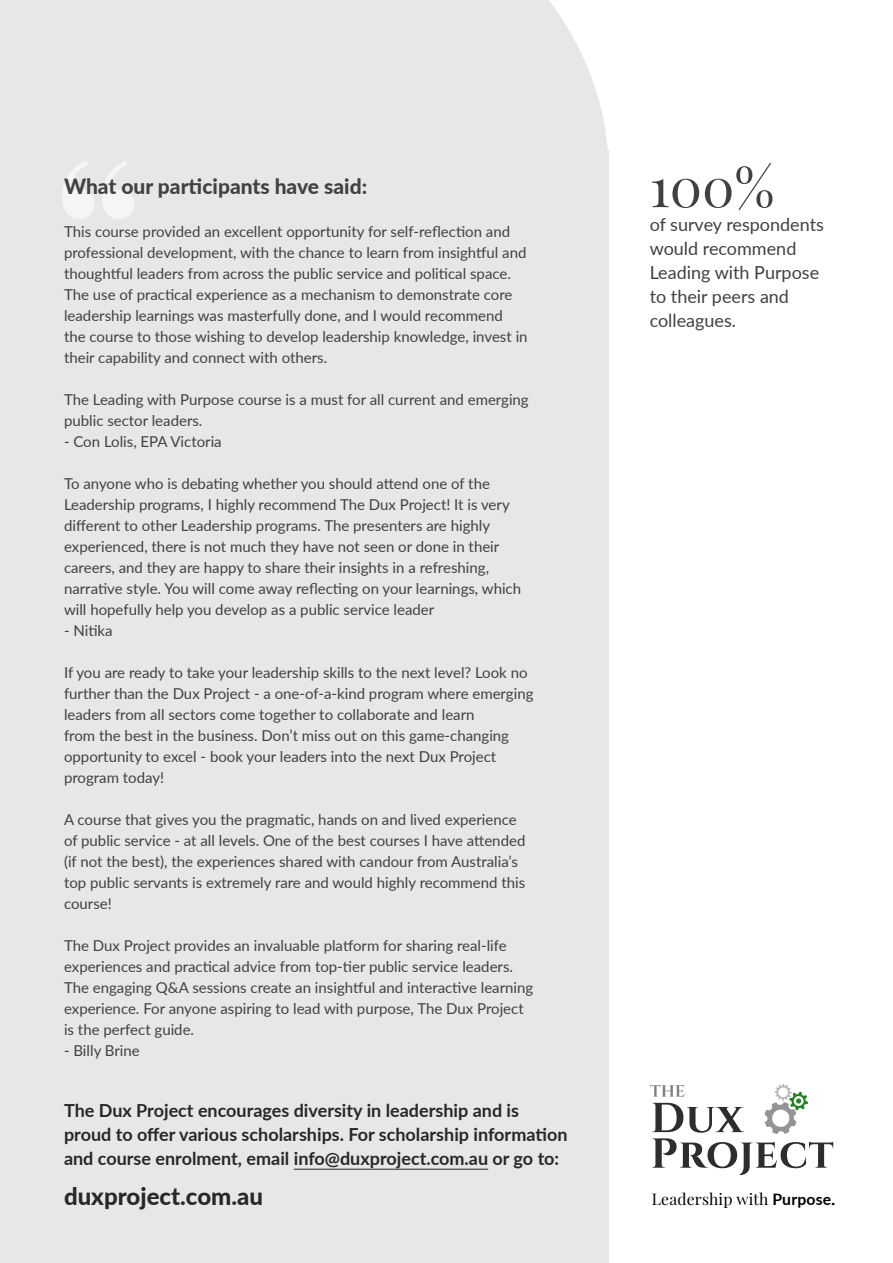
<style>
.page{position:relative;width:893px;height:1263px;background:#fff}
.page>*{position:absolute;margin:0;border:0;box-sizing:border-box;transform-origin:0 0}
.t1{font:232.5px "Playfair Display";color:#fff}
.t2{font:54px "Playfair Display";color:#414042}
.t3{font:800 24px "Lato";color:#292829}
.t4{font:800 21px "Lato";color:#414042}
.t5{font:700 18px/24px "Lato";color:#292829}
.t6{font:18px/24px "Lato";color:#414042}
.t7{font:15.75px "Playfair Display";letter-spacing:.01em;color:#000}
.t8{font:15px/21px "Lato";color:#414042}
.s1{font-family:"Lato";font-weight:700}
.s2{font-weight:700}
</style>
<div class="page">
<div style="left:0;top:0;width:609px;height:151px;background:#e6e7e8"></div>
<div style="left:0;top:151px;width:609px;height:1112px;background:#e6e7e8"></div>
<svg style="left:650px;top:1083px;width:183px;height:92px"></svg>
<hr style="left:294px;top:1169px;width:194px;height:1px;background:#292829">
<h1 class="t1" style="left:49px;top:60px;width:99px">“</h1>
<h2 class="t2" style="left:650px;top:145px;width:126px">100%</h2>
<p class="t6" style="left:650px;top:212px;width:176px">of survey respondents would recommend<br>Leading with Purpose to their peers and colleagues.</p>
<h3 class="t4" style="left:64px;top:171px;width:305px">What our participants have said:</h3>
<p class="t8" style="left:64px;top:220px;width:465px">This course provided an excellent opportunity for self-reflection and professional development, with the chance to learn from insightful and thoughtful leaders from across the public service and political space.<br>The use of practical experience as a mechanism to demonstrate core leadership learnings was masterfully done, and I would recommend the course to those wishing to develop leadership knowledge, invest in their capability and connect with others.</p>
<p class="t8" style="left:64px;top:388px;width:466px">The Leading with Purpose course is a must for all current and emerging public sector leaders.</p>
<p class="t8" style="left:64px;top:430px;width:159px">- Con Lolis, EPA Victoria</p>
<p class="t8" style="left:64px;top:472px;width:459px">To anyone who is debating whether you should attend one of the Leadership programs, I highly recommend The Dux Project! It is very different to other Leadership programs. The presenters are highly experienced, there is not much they have not seen or done in their careers, and they are happy to share their insights in a refreshing, narrative style. You will come away reflecting on your learnings, which will hopefully help you develop as a public service leader</p>
<p class="t8" style="left:64px;top:619px;width:50px">- Nitika</p>
<p class="t8" style="left:64px;top:661px;width:471px">If you are ready to take your leadership skills to the next level? Look no further than the Dux Project - a one-of-a-kind program where emerging leaders from all sectors come together to collaborate and learn<br>from the best in the business. Don’t miss out on this game-changing opportunity to excel - book your leaders into the next Dux Project program today!</p>
<p class="t8" style="left:64px;top:808px;width:463px">A course that gives you the pragmatic, hands on and lived experience of public service - at all levels. One of the best courses I have attended (if not the best), the experiences shared with candour from Australia’s top public servants is extremely rare and would highly recommend this course!</p>
<p class="t8" style="left:64px;top:934px;width:471px">The Dux Project provides an invaluable platform for sharing real-life experiences and practical advice from top-tier public service leaders.<br>The engaging Q&amp;A sessions create an insightful and interactive learning experience. For anyone aspiring to lead with purpose, The Dux Project is the perfect guide.</p>
<p class="t8" style="left:64px;top:1039px;width:77px">- Billy Brine</p>
<p class="t5" style="left:64px;top:1098px;width:505px">The Dux Project encourages diversity in leadership and is proud to offer various scholarships. For scholarship information and course enrolment, email info@duxproject.com.au or go to:</p>
<h3 class="t3" style="left:64px;top:1178px;width:200px">duxproject.com.au</h3>
<p class="t7" style="left:652px;top:1186px;width:185px">Leadership with <span class="s1">Purpose</span><span class="s2">.</span></p>
</div>
